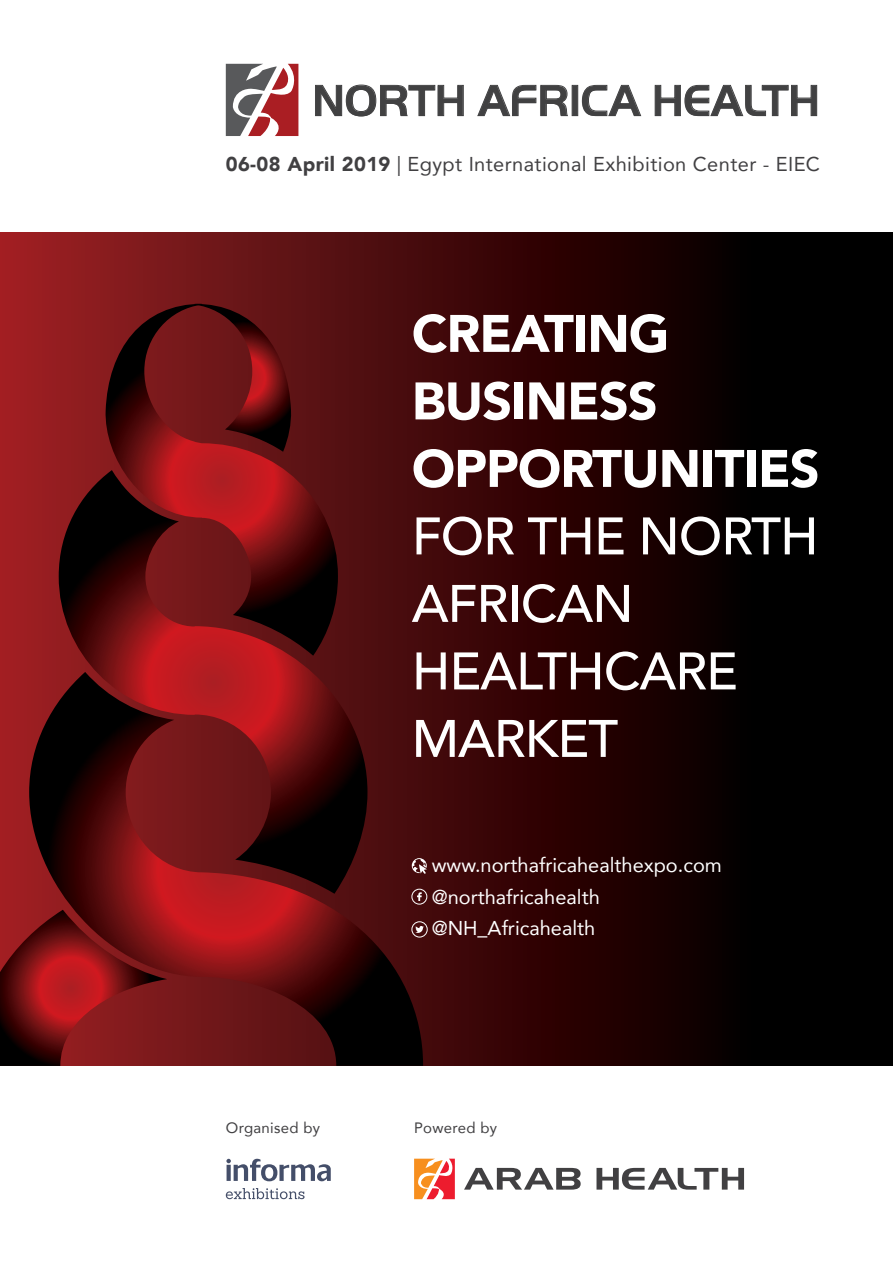
<style>
.page{position:relative;width:893px;height:1263px;background:#fff}
.page>*{position:absolute;margin:0;border:0;box-sizing:border-box;transform-origin:0 0}
.t1{font:500 52.2px/67.5px "Avenir";letter-spacing:-.02em;color:#fff}
.t2{font:900 52.2px/67.5px "Avenir";letter-spacing:-.02em;color:#fff}
.t3{font:500 45.3px "Handel Got DOT";color:#414142}
.t4{font:20.1px "Avenir";letter-spacing:.02em;color:#414042}
.t5{font:19.95px/31.5px "Avenir";color:#fff}
.t6{font:15px "Avenir";letter-spacing:.02em;color:#414042}
.s1{font-weight:900}
</style>
<div class="page">
<div style="left:0;top:232px;width:893px;height:834px;background:linear-gradient(to right,#9a1e21,#000)"></div>
<svg style="left:226px;top:64px;width:73px;height:72px"></svg>
<svg style="left:315px;top:84px;width:149px;height:33px"></svg>
<svg style="left:477px;top:84px;width:91px;height:33px"></svg>
<div style="left:572px;top:85px;width:6px;height:31px;border:1px solid #414142"></div>
<svg style="left:582px;top:84px;width:60px;height:33px"></svg>
<svg style="left:654px;top:84px;width:163px;height:33px"></svg>
<svg style="left:423px;top:858px;width:4px;height:16px"></svg>
<div style="left:412px;top:889px;width:15px;height:15px;border:1px solid #fff;border-radius:50%"></div>
<div style="left:412px;top:922px;width:15px;height:15px;border:1px solid #fff;border-radius:50%"></div>
<svg style="left:226px;top:1159px;width:105px;height:22px"></svg>
<svg style="left:226px;top:1188px;width:79px;height:11px"></svg>
<svg style="left:414px;top:1159px;width:41px;height:40px"></svg>
<svg style="left:464px;top:1168px;width:280px;height:21px"></svg>
<svg style="left:59px;top:470px;width:308px;height:202px;background:#580e10"></svg>
<svg style="left:29px;top:672px;width:394px;height:394px;background:#5a0e10"></svg>
<svg style="left:104px;top:304px;width:234px;height:352px;background:#671113"></svg>
<svg style="left:0;top:910px;width:167px;height:156px;background:#7c1316"></svg>
<h2 class="t3" style="left:312px;top:75px;width:509px">NORTH AFRICA HEALTH</h2>
<p class="t4" style="left:226px;top:148px;width:596px"><span class="s1">06-08 April 2019</span> | Egypt International Exhibition Center - EIEC</p>
<h1 class="t2" style="left:412px;top:299px;width:409px">CREATING<br>BUSINESS<br>OPPORTUNITIES</h1>
<h1 class="t1" style="left:412px;top:500px;width:408px">FOR THE NORTH<br>AFRICAN<br>HEALTHCARE<br>MARKET</h1>
<p class="t5" style="left:432px;top:849px;width:292px">www.northafricahealthexpo.com @northafricahealth @NH_Africahealth</p>
<p class="t6" style="left:226px;top:1116px;width:96px">Organised by</p>
<p class="t6" style="left:414px;top:1116px;width:85px">Powered by</p>
</div>
